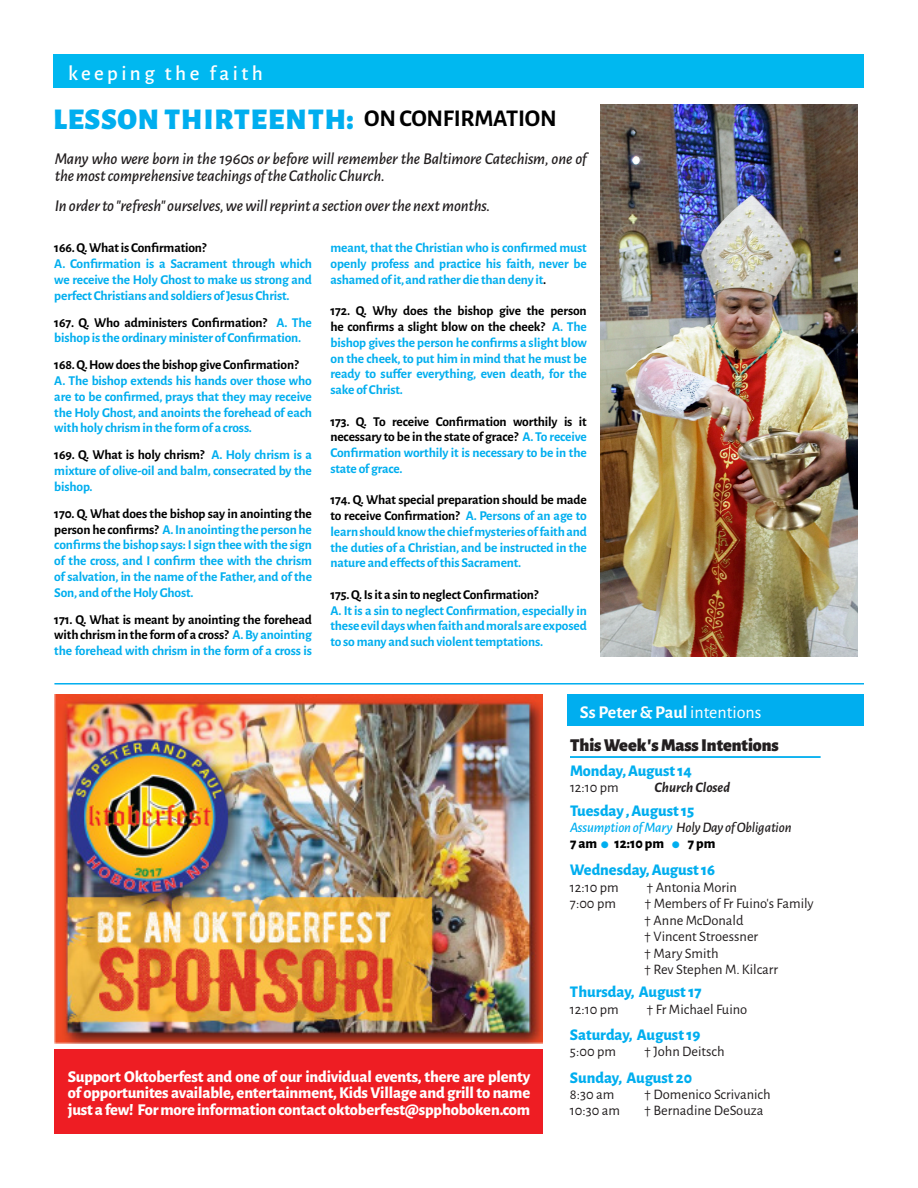
<style>
.page{position:relative;width:918px;height:1188px;background:#fff}
.page>*{position:absolute;margin:0;border:0;box-sizing:border-box;transform-origin:0 0}
.t1{font:900 30px "Alegreya Sans";letter-spacing:.035em;color:#00aeef}
.t2{font:700 24px "Alegreya Sans";letter-spacing:-.01em;color:#000}
.Column_paragraph{font:500 21px "Alegreya Sans";letter-spacing:.165em;color:#fff}
.General_column_heade{font:900 18.15px "Alegreya Sans";letter-spacing:-.005em;color:#231f20}
.Column_paragraph-2{font:700 18px "Alegreya Sans";color:#fff}
.Minor_intertext{font:italic 500 16.5px/17.5px "Alegreya Sans";letter-spacing:-.01em;color:#231f20}
.Column_paragraph-3{font:800 16.5px/16.5px "Alegreya Sans";letter-spacing:-.01em;color:#fff;text-align:justify}
.Calendar_date{font:800 16.35px "Alegreya Sans";color:#00aeef}
.Calendar_date-2{font:14.55px "Alegreya Sans";color:#231f20}
.Calendar_date-3{font:italic 500 14.55px "Alegreya Sans";letter-spacing:-.01em;color:#231f20}
.Calendar_date-4{font:800 14.55px "Alegreya Sans";color:#000}
.Calendar_date-5{font:italic 700 14.55px "Alegreya Sans";color:#231f20}
.t3{font:700 13.5px/15.8px "Alegreya Sans";letter-spacing:-.01em;color:#00aeef;text-align:justify}
.t4{font:700 13.5px/15.8px "Alegreya Sans";letter-spacing:-.01em;color:#000;text-align:justify}
.s1{color:#000}
.s2{color:#00aeef}
.s3{font-weight:400}
</style>
<div class="page">
<div style="left:54px;top:54px;width:810px;height:33px;background:#00b8f0"></div>
<img style="left:600px;top:105px;width:258px;height:551px">
<div style="left:567px;top:695px;width:297px;height:31px;background:#00aeef"></div>
<div style="left:54px;top:1049px;width:489px;height:84px;background:#ee1d23"></div>
<img style="left:54px;top:695px;width:489px;height:349px">
<hr style="left:570px;top:756px;width:251px;height:2px;background:#00aeef">
<hr style="left:54px;top:683px;width:810px;height:2px;background:#00aeef">
<p class="Column_paragraph" style="left:68px;top:58px;width:196px">keeping the faith</p>
<p class="t1" style="left:54px;top:95px;width:302px">LESSON THIRTEENTH:</p>
<p class="t2" style="left:364px;top:101px;width:194px">ON CONFIRMATION</p>
<p class="Minor_intertext" style="left:55px;top:149px;width:533px">Many who were born in the 1960s or before will remember the Baltimore Catechism, one of the most comprehensive teachings of the Catholic Church.</p>
<p class="Minor_intertext" style="left:55px;top:196px;width:437px">In order to "refresh" ourselves, we will reprint a section over the next months.</p>
<p class="t4" style="left:54px;top:239px;width:154px">166. Q. What is Confirmation?</p>
<p class="t3" style="left:54px;top:255px;width:259px">A. Confirmation is a Sacrament through which we receive the Holy Ghost to make us strong and perfect Christians and soldiers of Jesus Christ.</p>
<p class="t3" style="left:54px;top:313px;width:259px"><span class="s1">167. Q. Who administers Confirmation?</span> A. The bishop is the ordinary minister of Confirmation.</p>
<p class="t4" style="left:54px;top:356px;width:246px">168. Q. How does the bishop give Confirmation?</p>
<p class="t3" style="left:54px;top:372px;width:259px">A. The bishop extends his hands over those who are to be confirmed, prays that they may receive the Holy Ghost, and anoints the forehead of each with holy chrism in the form of a cross.</p>
<p class="t3" style="left:54px;top:446px;width:259px"><span class="s1">169. Q. What is holy chrism?</span> A. Holy chrism is a mixture of olive-oil and balm, consecrated by the bishop.</p>
<p class="t3" style="left:54px;top:505px;width:259px"><span class="s1">170. Q. What does the bishop say in anointing the person he confirms?</span> A. In anointing the person he confirms the bishop says: I sign thee with the sign of the cross, and I confirm thee with the chrism of salvation, in the name of the Father, and of the Son, and of the Holy Ghost.</p>
<p class="t4" style="left:54px;top:610px;width:259px">171. Q. What is meant by anointing the forehead with chrism in the form of a cross? <span class="s2">A. By anointing the forehead with chrism in the form of a cross is</span></p>
<p class="t3" style="left:330px;top:239px;width:258px">meant, that the Christian who is confirmed must openly profess and practice his faith, never be ashamed of it, and rather die than deny it<span class="s1">.</span></p>
<p class="t3" style="left:330px;top:302px;width:258px"><span class="s1">172. Q. Why does the bishop give the person he confirms a slight blow on the cheek?</span> A. The bishop gives the person he confirms a slight blow on the cheek, to put him in mind that he must be ready to suffer everything, even death, for the sake of Christ.</p>
<p class="t4" style="left:330px;top:412px;width:258px">173. Q. To receive Confirmation worthily is it necessary to be in the state of grace? <span class="s2">A. To receive Confirmation worthily it is necessary to be in the state of grace.</span></p>
<p class="t3" style="left:330px;top:491px;width:258px"><span class="s1">174. Q. What special preparation should be made to receive Confirmation?</span> A. Persons of an age to learn should know the chief mysteries of faith and the duties of a Christian, and be instructed in the nature and effects of this Sacrament.</p>
<p class="t4" style="left:330px;top:586px;width:209px">175. Q. Is it a sin to neglect Confirmation?</p>
<p class="t3" style="left:330px;top:601px;width:258px">A. It is a sin to neglect Confirmation, especially in these evil days when faith and morals are exposed to so many and such violent temptations.</p>
<p class="Column_paragraph-3" style="left:68px;top:1067px;width:464px">Support Oktoberfest and one of our individual events, there are plenty of opportunites available, entertainment, Kids Village and grill to name just a few! For more information contact oktoberfest@spphoboken.com</p>
<p class="Column_paragraph-2" style="left:580px;top:699px;width:183px">Ss Peter &amp; Paul <span class="s3">intentions</span></p>
<p class="General_column_heade" style="left:570px;top:730px;width:210px">This Week's Mass Intentions</p>
<p class="Calendar_date" style="left:570px;top:758px;width:123px">Monday, August 14</p>
<p class="Calendar_date-2" style="left:570px;top:778px;width:50px">12:10 pm</p>
<p class="Calendar_date-5" style="left:655px;top:777px;width:77px">Church Closed</p>
<p class="Calendar_date" style="left:570px;top:798px;width:126px">Tuesday , August 15</p>
<p class="Calendar_date-3" style="left:570px;top:817px;width:223px"><span class="s2">Assumption of Mary</span> Holy Day of Obligation</p>
<p class="Calendar_date-4" style="left:570px;top:833px;width:147px">7 am <span class="s2">g</span> 12:10 pm <span class="s2">g</span> 7 pm</p>
<p class="Calendar_date" style="left:570px;top:858px;width:147px">Wednesday,August 16</p>
<p class="Calendar_date-2" style="left:570px;top:877px;width:50px">12:10 pm</p>
<p class="Calendar_date-2" style="left:647px;top:877px;width:92px">† Antonia Morin</p>
<p class="Calendar_date-2" style="left:570px;top:894px;width:47px">7:00 pm</p>
<p class="Calendar_date-2" style="left:645px;top:894px;width:171px">† Members of Fr Fuino’s Family</p>
<p class="Calendar_date-2" style="left:644px;top:910px;width:101px">† Anne McDonald</p>
<p class="Calendar_date-2" style="left:644px;top:927px;width:116px">† Vincent Stroessner</p>
<p class="Calendar_date-2" style="left:644px;top:943px;width:76px">† Mary Smith</p>
<p class="Calendar_date-2" style="left:644px;top:959px;width:136px">† Rev Stephen M. Kilcarr</p>
<p class="Calendar_date" style="left:570px;top:980px;width:133px">Thursday, August 17</p>
<p class="Calendar_date-2" style="left:570px;top:999px;width:50px">12:10 pm</p>
<p class="Calendar_date-2" style="left:647px;top:999px;width:102px">† Fr Michael Fuino</p>
<p class="Calendar_date" style="left:570px;top:1022px;width:132px">Saturday, August 19</p>
<p class="Calendar_date-2" style="left:570px;top:1042px;width:47px">5:00 pm</p>
<p class="Calendar_date-2" style="left:644px;top:1042px;width:82px">† John Deitsch</p>
<p class="Calendar_date" style="left:570px;top:1065px;width:124px">Sunday, August 20</p>
<p class="Calendar_date-2" style="left:570px;top:1084px;width:46px">8:30 am</p>
<p class="Calendar_date-2" style="left:644px;top:1084px;width:128px">† Domenico Scrivanich</p>
<p class="Calendar_date-2" style="left:570px;top:1101px;width:52px">10:30 am</p>
<p class="Calendar_date-2" style="left:644px;top:1101px;width:121px">† Bernadine DeSouza</p>
</div>
